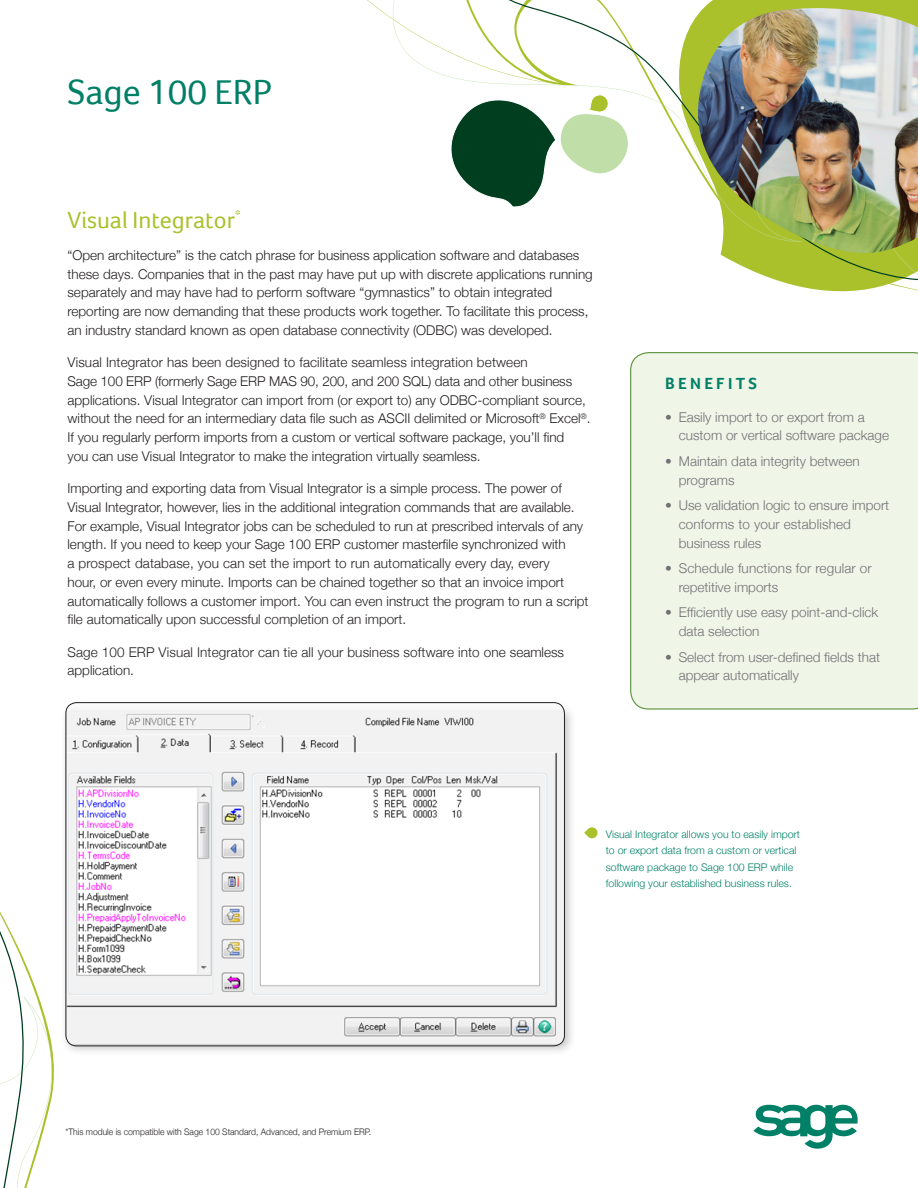
<style>
.page{position:relative;width:918px;height:1188px;background:#fff}
.page>*{position:absolute;margin:0;border:0;box-sizing:border-box;transform-origin:0 0}
.t1{font:36px "Foco";color:#008066}
.t2{font:24px "Foco";color:#aac12c}
.Sidebar{font:700 16.5px "Foco";letter-spacing:.2em;color:#008066}
.Body_Copy{font:300 13.5px/18.8px "Helvetica Neue";color:#231f20}
.Benefits_Bullet_Text{font:300 13.5px/18.8px "Helvetica Neue";color:#717074}
.t3{font:300 10.5px/16.5px "Helvetica Neue";color:#008066}
.t4{font:300 9px "Helvetica Neue";color:#231f20;scale:.95 1}
</style>
<div class="page">
<div style="left:630px;top:352px;width:288px;height:358px;background:#eff5e7"></div>
<div style="left:668px;top:352px;width:250px;height:65px;background:#eff5e7"></div>
<svg style="left:776px;top:280px;width:142px;height:12px;fill:#aac12c"></svg>
<svg style="left:367px;top:0;width:551px;height:280px"></svg>
<svg style="left:0;top:912px;width:54px;height:276px"></svg>
<img style="left:696px;top:8px;width:222px;height:247px">
<svg style="left:753px;top:1105px;width:105px;height:44px"></svg>
<div style="left:60px;top:697px;width:516px;height:360px;background:#231f20;opacity:.25"></div>
<img style="left:66px;top:711px;width:498px;height:333px">
<svg style="left:584px;top:827px;width:14px;height:12px"></svg>
<p class="t1" style="left:68px;top:71px;width:206px">Sage 100 ERP</p>
<p class="t2" style="left:68px;top:206px;width:175px">Visual Integrator<sup>*</sup></p>
<p class="Body_Copy" style="left:68px;top:245px;width:527px">“Open architecture” is the catch phrase for business application software and databases these days. Companies that in the past may have put up with discrete applications running separately and may have had to perform software “gymnastics” to obtain integrated reporting are now demanding that these products work together. To facilitate this process, an industry standard known as open database connectivity (ODBC) was developed.</p>
<p class="Body_Copy" style="left:68px;top:353px;width:525px">Visual Integrator has been designed to facilitate seamless integration between<br>Sage 100 ERP (formerly Sage ERP MAS 90, 200, and 200 SQL) data and other business applications. Visual Integrator can import from (or export to) any ODBC-compliant source, without the need for an intermediary data file such as ASCII delimited or Microsoft<sup>®</sup> Excel<sup>®</sup>.<br>If you regularly perform imports from a custom or vertical software package, you’ll find<br>you can use Visual Integrator to make the integration virtually seamless.</p>
<p class="Body_Copy" style="left:68px;top:479px;width:523px">Importing and exporting data from Visual Integrator is a simple process. The power of Visual Integrator, however, lies in the additional integration commands that are available.<br>For example, Visual Integrator jobs can be scheduled to run at prescribed intervals of any length. If you need to keep your Sage 100 ERP customer masterfile synchronized with<br>a prospect database, you can set the import to run automatically every day, every<br>hour, or even every minute. Imports can be chained together so that an invoice import automatically follows a customer import. You can even instruct the program to run a script file automatically upon successful completion of an import.</p>
<p class="Body_Copy" style="left:68px;top:642px;width:498px">Sage 100 ERP Visual Integrator can tie all your business software into one seamless application.</p>
<p class="Sidebar" style="left:665px;top:374px;width:93px">BENEFITS</p>
<p class="Benefits_Bullet_Text" style="left:679px;top:407px;width:212px;text-indent:-14px">• Easily import to or export from a custom or vertical software package</p>
<p class="Benefits_Bullet_Text" style="left:679px;top:452px;width:183px;text-indent:-14px">• Maintain data integrity between programs</p>
<p class="Benefits_Bullet_Text" style="left:679px;top:496px;width:212px;text-indent:-14px">• Use validation logic to ensure import conforms to your established business rules</p>
<p class="Benefits_Bullet_Text" style="left:679px;top:559px;width:194px;text-indent:-14px">• Schedule functions for regular or repetitive imports</p>
<p class="Benefits_Bullet_Text" style="left:679px;top:603px;width:201px;text-indent:-14px">• Efficiently use easy point-and-click data selection</p>
<p class="Benefits_Bullet_Text" style="left:679px;top:647px;width:203px;text-indent:-14px">• Select from user-defined fields that appear automatically</p>
<p class="t3" style="left:606px;top:825px;width:196px">Visual Integrator allows you to easily import to or export data from a custom or vertical software package to Sage 100 ERP while following your established business rules.</p>
<p class="t4" style="left:66px;top:1126px;width:323px">*This module is compatible with Sage 100 Standard, Advanced, and Premium ERP.</p>
</div>
